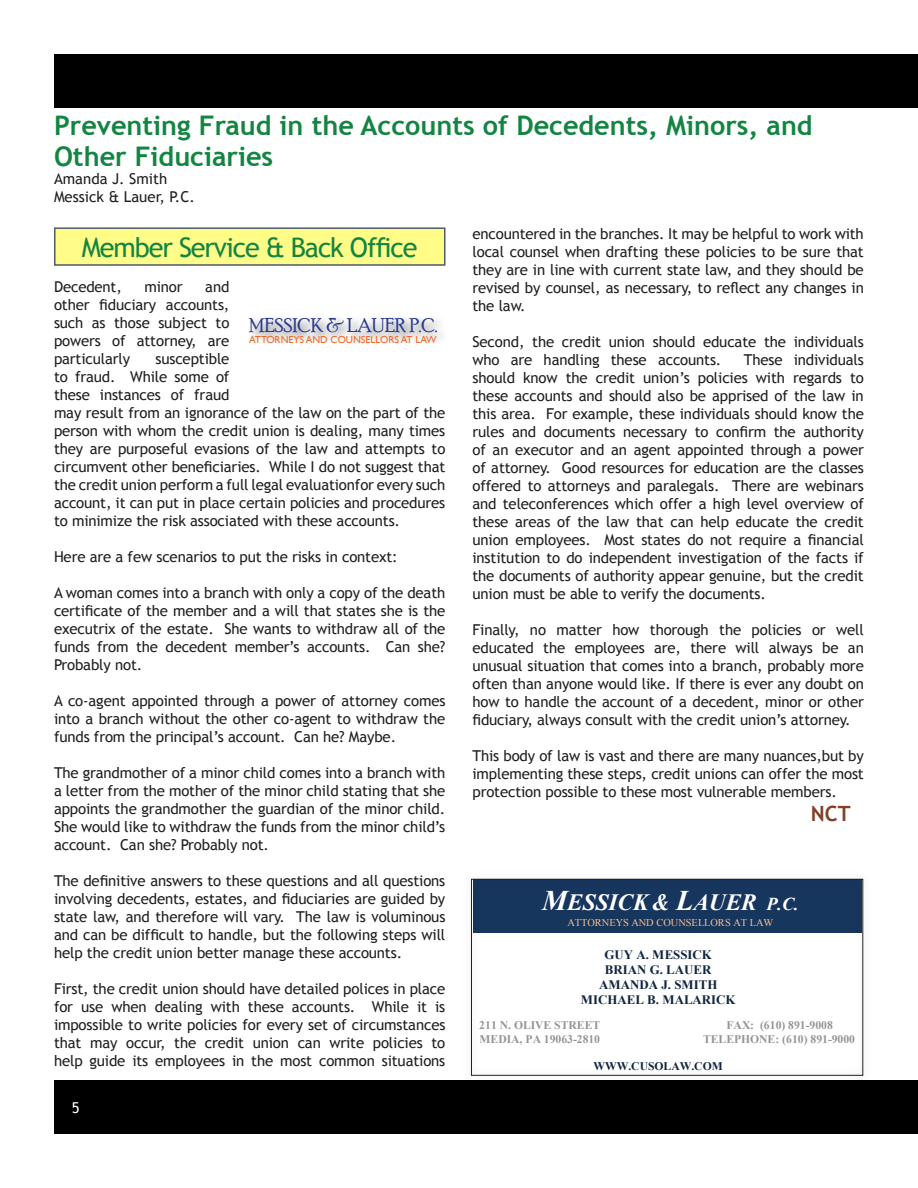
<style>
.page{position:relative;width:918px;height:1188px;background:#fff}
.page>*{position:absolute;margin:0;border:0;box-sizing:border-box;transform-origin:0 0}
.t1{font:700 27px/31px "Trebuchet MS";color:#138542}
.t2{font:27px "Trebuchet MS";letter-spacing:-.04em;color:#138542}
.t3{font:italic 700 23.25px "Times New Roman";color:#fff}
.NCT{font:700 21px "Trebuchet MS";color:#843f26}
.t4{font:19.95px "Poor Richard";color:#283890}
.t5{font:15px/18px "Trebuchet MS";letter-spacing:-.01em;color:#231f20;text-align:justify}
.t6{font:15px "Trebuchet MS";color:#fff}
.t7{font:700 12.9px/14.9px "Times New Roman";color:#0f243e;text-align:center}
.t8{font:700 11.7px "Times New Roman";color:#939598}
.t9{font:700 11.7px "Times New Roman";color:#0f243e}
.t10{font:10.35px "Times New Roman";letter-spacing:-.005em;color:#fabf8f}
.t11{font:10.2px "Gill Sans";color:#f36521}
.s1{font-size:28.35px}
.s2{font-size:18.15px}
</style>
<div class="page">
<div style="left:54px;top:54px;width:864px;height:54px;background:#000"></div>
<div style="left:54px;top:1080px;width:864px;height:54px;background:#000"></div>
<div style="left:55px;top:228px;width:390px;height:37px;background:#fffc87"></div>
<div style="left:54px;top:227px;width:392px;height:39px;border:2px solid #4e5b68"></div>
<div style="left:461px;top:869px;width:411px;height:216px;background:#231f20;opacity:.75"></div>
<div style="left:471px;top:879px;width:392px;height:197px;border:1px solid #231f20"></div>
<p class="t1" style="left:54px;top:110px;width:760px">Preventing Fraud in the Accounts of Decedents, Minors, and<br>Other Fiduciaries</p>
<p class="t5" style="left:54px;top:170px;width:115px">Amanda J. Smith</p>
<p class="t5" style="left:54px;top:188px;width:142px">Messick &amp; Lauer, P.C.</p>
<p class="t2" style="left:82px;top:231px;width:337px">Member Service &amp; Back Office</p>
<p class="t5" style="left:54px;top:278px;width:177px;text-indent:151px">and other fiduciary accounts, such as those subject to powers of attorney, are particularly</p>
<p class="t5" style="left:54px;top:278px;width:69px">Decedent,</p>
<p class="t5" style="left:145px;top:278px;width:40px">minor</p>
<p class="t4" style="left:249px;top:314px;width:190px">MESSICK &amp; LAUER P.C.</p>
<p class="t11" style="left:249px;top:333px;width:189px">ATTORNEYS AND COUNSELLORS AT LAW</p>
<p class="t5" style="left:54px;top:350px;width:393px;text-align:left;text-indent:101px">susceptible<br>to fraud. While some of<br>these instances of fraud<br>may result from an ignorance of the law on the part of the person with whom the credit union is dealing, many times they are purposeful evasions of the law and attempts to circumvent other beneficiaries. While I do not suggest that the credit union perform a full legal evaluationfor every such account, it can put in place certain policies and procedures to minimize the risk associated with these accounts.</p>
<p class="t5" style="left:54px;top:548px;width:345px">Here are a few scenarios to put the risks in context:</p>
<p class="t5" style="left:54px;top:584px;width:393px">A woman comes into a branch with only a copy of the death certificate of the member and a will that states she is the executrix of the estate. She wants to withdraw all of the funds from the decedent member’s accounts. Can she?<br>Probably not.</p>
<p class="t5" style="left:54px;top:692px;width:393px">A co-agent appointed through a power of attorney comes into a branch without the other co-agent to withdraw the funds from the principal’s account. Can he? Maybe.</p>
<p class="t5" style="left:54px;top:764px;width:393px">The grandmother of a minor child comes into a branch with a letter from the mother of the minor child stating that she appoints the grandmother the guardian of the minor child.<br>She would like to withdraw the funds from the minor child’s account. Can she? Probably not.</p>
<p class="t5" style="left:54px;top:872px;width:393px">The definitive answers to these questions and all questions involving decedents, estates, and fiduciaries are guided by state law, and therefore will vary. The law is voluminous and can be difficult to handle, but the following steps will help the credit union better manage these accounts.</p>
<p class="t5" style="left:54px;top:980px;width:393px">First, the credit union should have detailed polices in place for use when dealing with these accounts. While it is impossible to write policies for every set of circumstances that may occur, the credit union can write policies to help guide its employees in the most common situations</p>
<p class="t6" style="left:72px;top:1098px;width:9px">5</p>
<p class="t5" style="left:472px;top:224px;width:393px">encountered in the branches. It may be helpful to work with local counsel when drafting these policies to be sure that they are in line with current state law, and they should be revised by counsel, as necessary, to reflect any changes in the law.</p>
<p class="t5" style="left:472px;top:332px;width:393px">Second, the credit union should educate the individuals who are handling these accounts.</p>
<p class="t5" style="left:472px;top:350px;width:393px;text-indent:271px">These individuals should know the credit union’s policies with regards to these accounts and should also be apprised of the law in this area. For example, these individuals should know the rules and documents necessary to confirm the authority of an executor and an agent appointed through a power of attorney. Good resources for education are the classes offered to attorneys and paralegals. There are webinars and teleconferences which offer a high level overview of these areas of the law that can help educate the credit union employees. Most states do not require a financial institution to do independent investigation of the facts if the documents of authority appear genuine, but the credit union must be able to verify the documents.</p>
<p class="t5" style="left:472px;top:620px;width:393px">Finally, no matter how thorough the policies or well educated the employees are, there will always be an unusual situation that comes into a branch, probably more often than anyone would like. If there is ever any doubt on how to handle the account of a decedent, minor or other fiduciary, always consult with the credit union’s attorney.</p>
<p class="t5" style="left:472px;top:746px;width:393px">This body of law is vast and there are many nuances,but by implementing these steps, credit unions can offer the most protection possible to these most vulnerable members.</p>
<p class="NCT" style="left:811px;top:800px;width:41px">NCT</p>
<p class="t3" style="left:542px;top:886px;width:258px"><span class="s1">M</span>ESSICK&amp; <span class="s1">L</span>AUER <span class="s2">P.C.</span></p>
<p class="t10" style="left:567px;top:915px;width:207px">ATTORNEYS AND COUNSELLORS AT LAW</p>
<p class="t7" style="left:581px;top:947px;width:156px">GUY A. MESSICK<br>BRIAN G. LAUER<br>AMANDA J. SMITH<br>MICHAEL B. MALARICK</p>
<p class="t8" style="left:479px;top:1017px;width:122px">211 N. OLIVE STREET</p>
<p class="t8" style="left:726px;top:1017px;width:108px">FAX: (610) 891-9008</p>
<p class="t8" style="left:479px;top:1031px;width:122px">MEDIA, PA 19063-2810</p>
<p class="t8" style="left:703px;top:1031px;width:154px">TELEPHONE: (610) 891-9000</p>
<p class="t9" style="left:594px;top:1058px;width:131px">WWW.CUSOLAW.COM</p>
</div>
